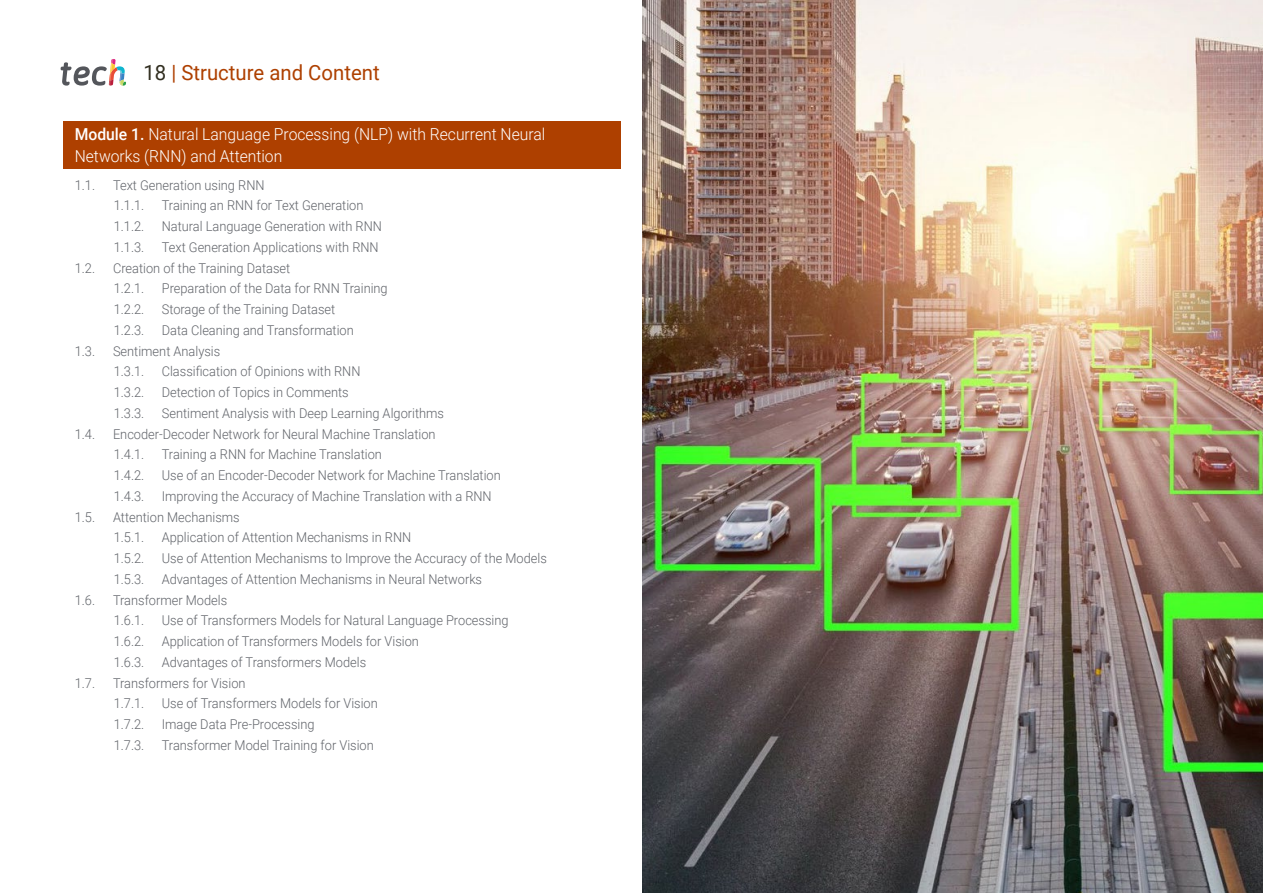
<style>
.page{position:relative;width:1263px;height:893px;background:#fff}
.page>*{position:absolute;margin:0;border:0;box-sizing:border-box;transform-origin:0 0}
.t1{font:21px "Roboto";color:#ae4000}
.t2{font:300 16.5px/22.5px "Roboto";color:#fff;scale:.95 1}
.t3{font:300 13.5px/20.7px "Roboto";color:#61646a;scale:.95 1}
.s1{color:#312e20}
.s2{font-weight:500}
</style>
<div class="page">
<img style="left:642px;top:0;width:621px;height:893px">
<div style="left:64px;top:121px;width:557px;height:48px;background:#ae4000"></div>
<svg style="left:61px;top:59px;width:65px;height:27px"></svg>
<h1 class="t1" style="left:144px;top:57px;width:238px"><span class="s1">18</span> | Structure and Content</h1>
<p class="t2" style="left:75px;top:122px;width:497px"><span class="s2">Module 1.</span> Natural Language Processing (NLP) with Recurrent Neural<br>Networks (RNN) and Attention</p>
<p class="t3" style="left:75px;top:174px;width:23px">1.1.</p>
<p class="t3" style="left:113px;top:174px;width:161px">Text Generation using RNN<br>1.1.1.</p>
<p class="t3" style="left:162px;top:195px;width:214px">Training an RNN for Text Generation</p>
<p class="t3" style="left:114px;top:215px;width:34px">1.1.2.</p>
<p class="t3" style="left:162px;top:215px;width:233px">Natural Language Generation with RNN</p>
<p class="t3" style="left:114px;top:236px;width:34px">1.1.3.</p>
<p class="t3" style="left:162px;top:236px;width:230px">Text Generation Applications with RNN</p>
<p class="t3" style="left:75px;top:257px;width:23px">1.2.</p>
<p class="t3" style="left:113px;top:257px;width:188px">Creation of the Training Dataset<br>1.2.1.</p>
<p class="t3" style="left:162px;top:278px;width:239px">Preparation of the Data for RNN Training</p>
<p class="t3" style="left:114px;top:298px;width:34px">1.2.2.</p>
<p class="t3" style="left:162px;top:298px;width:184px">Storage of the Training Dataset</p>
<p class="t3" style="left:114px;top:319px;width:34px">1.2.3.</p>
<p class="t3" style="left:162px;top:319px;width:204px">Data Cleaning and Transformation</p>
<p class="t3" style="left:75px;top:340px;width:23px">1.3.</p>
<p class="t3" style="left:113px;top:340px;width:114px">Sentiment Analysis<br>1.3.1.</p>
<p class="t3" style="left:162px;top:361px;width:211px">Classification of Opinions with RNN</p>
<p class="t3" style="left:114px;top:381px;width:34px">1.3.2.</p>
<p class="t3" style="left:162px;top:381px;width:198px">Detection of Topics in Comments</p>
<p class="t3" style="left:114px;top:402px;width:34px">1.3.3.</p>
<p class="t3" style="left:162px;top:402px;width:299px">Sentiment Analysis with Deep Learning Algorithms</p>
<p class="t3" style="left:75px;top:423px;width:23px">1.4.</p>
<p class="t3" style="left:113px;top:423px;width:341px">Encoder-Decoder Network for Neural Machine Translation<br>1.4.1.</p>
<p class="t3" style="left:162px;top:444px;width:233px">Training a RNN for Machine Translation</p>
<p class="t3" style="left:114px;top:464px;width:34px">1.4.2.</p>
<p class="t3" style="left:162px;top:464px;width:358px">Use of an Encoder-Decoder Network for Machine Translation</p>
<p class="t3" style="left:114px;top:485px;width:34px">1.4.3.</p>
<p class="t3" style="left:162px;top:485px;width:349px">Improving the Accuracy of Machine Translation with a RNN</p>
<p class="t3" style="left:75px;top:506px;width:23px">1.5.</p>
<p class="t3" style="left:113px;top:506px;width:135px">Attention Mechanisms<br>1.5.1.</p>
<p class="t3" style="left:162px;top:527px;width:264px">Application of Attention Mechanisms in RNN</p>
<p class="t3" style="left:114px;top:547px;width:34px">1.5.2.</p>
<p class="t3" style="left:162px;top:547px;width:407px">Use of Attention Mechanisms to Improve the Accuracy of the Models</p>
<p class="t3" style="left:114px;top:568px;width:34px">1.5.3.</p>
<p class="t3" style="left:162px;top:568px;width:339px">Advantages of Attention Mechanisms in Neural Networks</p>
<p class="t3" style="left:75px;top:589px;width:23px">1.6.</p>
<p class="t3" style="left:113px;top:589px;width:122px">Transformer Models<br>1.6.1.</p>
<p class="t3" style="left:162px;top:610px;width:367px">Use of Transformers Models for Natural Language Processing</p>
<p class="t3" style="left:114px;top:630px;width:34px">1.6.2.</p>
<p class="t3" style="left:162px;top:630px;width:272px">Application of Transformers Models for Vision</p>
<p class="t3" style="left:114px;top:651px;width:34px">1.6.3.</p>
<p class="t3" style="left:162px;top:651px;width:217px">Advantages of Transformers Models</p>
<p class="t3" style="left:75px;top:672px;width:23px">1.7.</p>
<p class="t3" style="left:113px;top:672px;width:141px">Transformers for Vision<br>1.7.1.</p>
<p class="t3" style="left:162px;top:693px;width:229px">Use of Transformers Models for Vision</p>
<p class="t3" style="left:114px;top:713px;width:34px">1.7.2.</p>
<p class="t3" style="left:162px;top:713px;width:162px">Image Data Pre-Processing</p>
<p class="t3" style="left:114px;top:734px;width:34px">1.7.3.</p>
<p class="t3" style="left:162px;top:734px;width:225px">Transformer Model Training for Vision</p>
</div>
